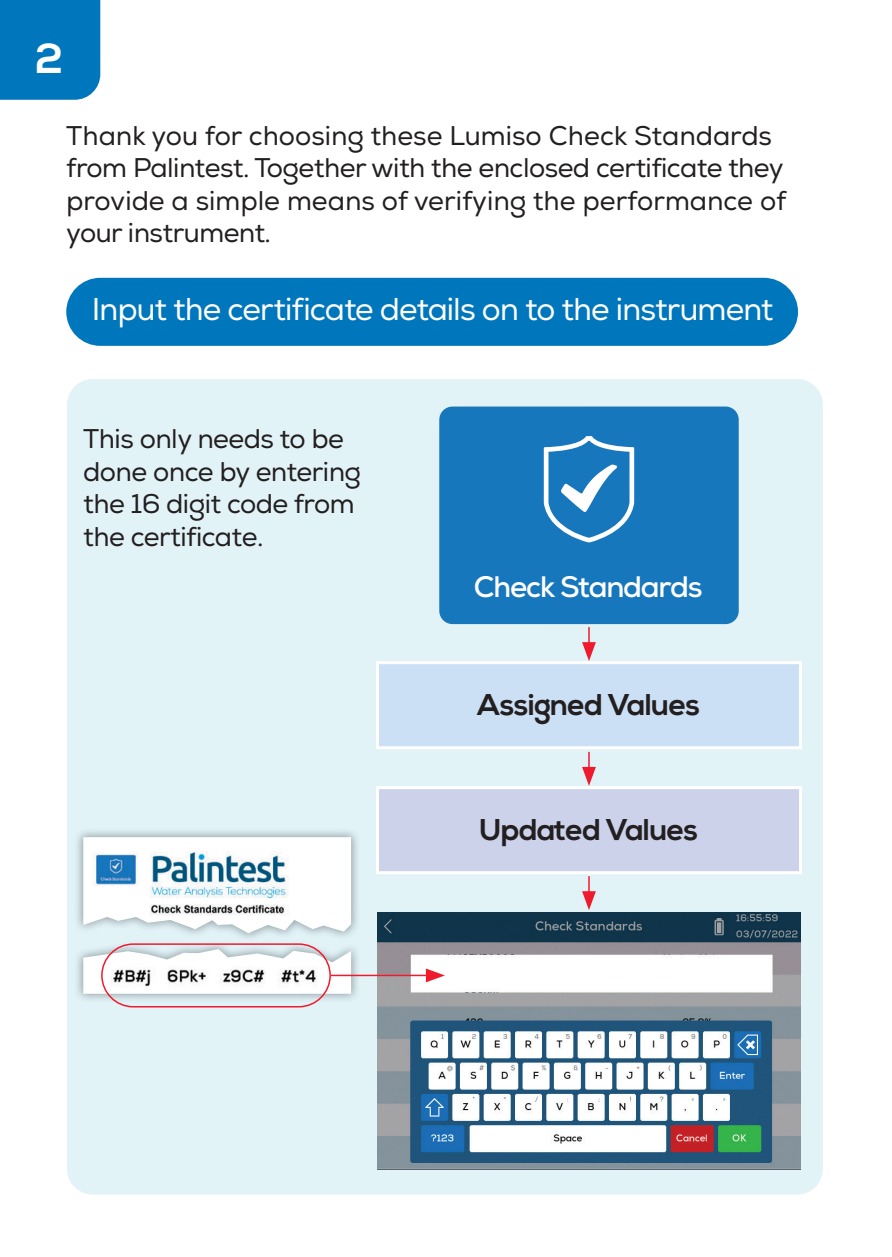
<style>
.page{position:relative;width:892px;height:1257px;background:#fff}
.page>*{position:absolute;margin:0;border:0;box-sizing:border-box;transform-origin:0 0}
.t1{font:700 42px "Nexa";color:#fff}
.t2{font:31.5px "Nexa";letter-spacing:-.03em;color:#fff}
.t3{font:700 30px "Nexa";letter-spacing:-.02em;color:#231f20}
.t4{font:700 29.7px "Nexa";letter-spacing:-.04em;color:#fff}
.t5{font:27px/32.4px "Nexa";letter-spacing:-.02em;color:#231f20}
</style>
<div class="page">
<div style="left:67px;top:379px;width:755px;height:815px;background:#e2f3f7;border-radius:26px"></div>
<div style="left:0;top:0;width:100px;height:100px;background:#0077bd"></div>
<div style="left:66px;top:278px;width:732px;height:68px;background:#0077bd;border-radius:34px"></div>
<img style="left:377px;top:912px;width:423px;height:257px">
<img style="left:77px;top:831px;width:283px;height:172px">
<img style="left:83px;top:837px;width:268px;height:96px">
<img style="left:77px;top:941px;width:283px;height:1px">
<img style="left:83px;top:949px;width:268px;height:45px">
<div style="left:439px;top:406px;width:299px;height:218px;background:#1777bd"></div>
<svg style="left:544px;top:436px;width:90px;height:106px;background:#4e97cc"></svg>
<div style="left:377px;top:663px;width:423px;height:85px;background:#cbe0f4"></div>
<div style="left:376px;top:661px;width:426px;height:88px;border:3px solid #fff"></div>
<div style="left:377px;top:787px;width:423px;height:86px;background:#cbd2ea"></div>
<div style="left:376px;top:786px;width:426px;height:88px;border:3px solid #fff"></div>
<div style="left:101px;top:943px;width:230px;height:64px;border:2px solid #ee1b2d;border-radius:31px"></div>
<hr style="left:331px;top:974px;width:99px;height:2px;background:#ee1b2d">
<svg style="left:426px;top:968px;width:19px;height:14px"></svg>
<svg style="left:582px;top:752px;width:14px;height:34px"></svg>
<svg style="left:582px;top:627px;width:14px;height:34px"></svg>
<svg style="left:582px;top:876px;width:14px;height:34px"></svg>
<h1 class="t1" style="left:35px;top:43px;width:29px">2</h1>
<p class="t5" style="left:66px;top:124px;width:721px">Thank you for choosing these Lumiso Check Standards from Palintest. Together with the enclosed certificate they provide a simple means of verifying the performance of your instrument.</p>
<p class="t2" style="left:92px;top:298px;width:683px">Input the certificate details on to the instrument</p>
<p class="t5" style="left:83px;top:427px;width:279px">This only needs to be done once by entering the 16 digit code from the certificate.</p>
<p class="t4" style="left:474px;top:569px;width:230px">Check Standards</p>
<p class="t3" style="left:477px;top:694px;width:224px">Assigned Values</p>
<p class="t3" style="left:479px;top:819px;width:220px">Updated Values</p>
</div>
